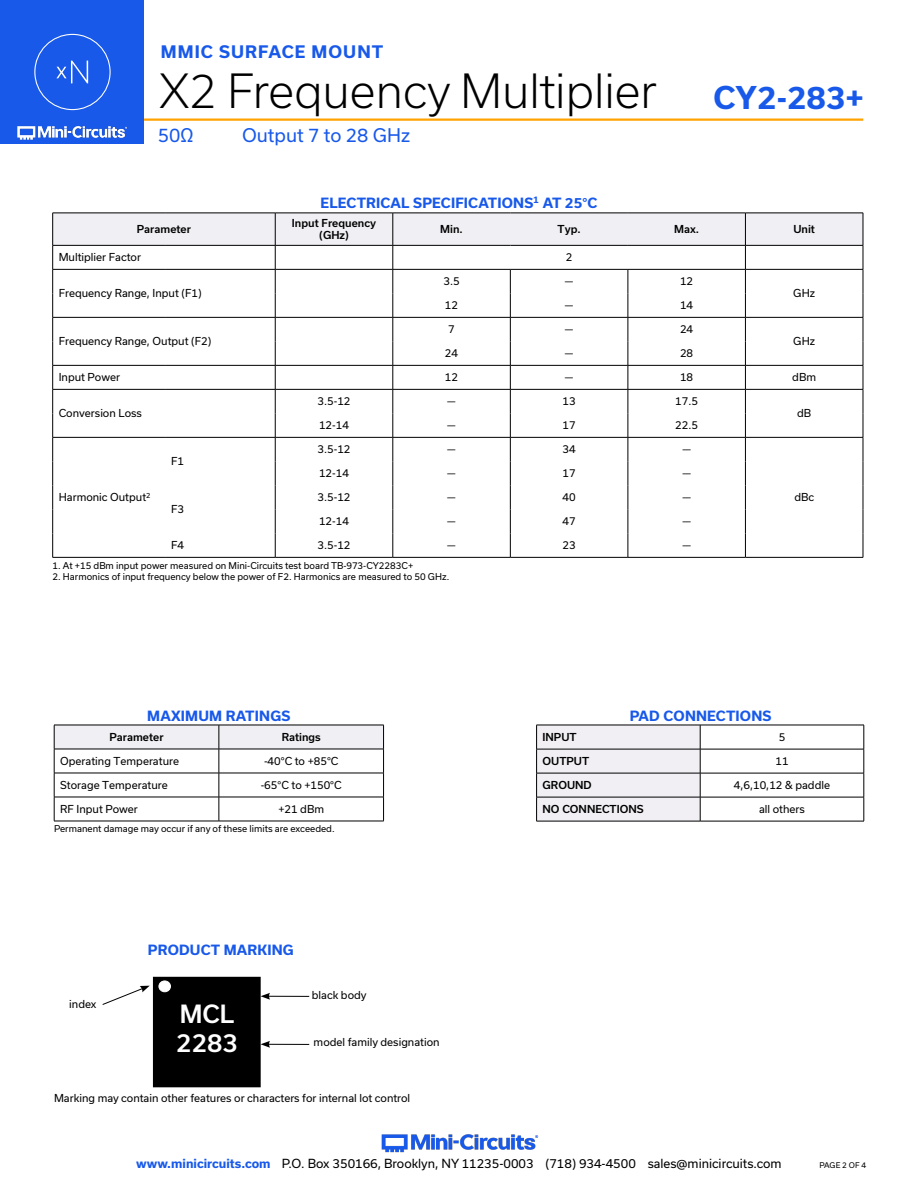
<style>
.page{position:relative;width:918px;height:1188px;background:#fff}
.page>*{position:absolute;margin:0;border:0;box-sizing:border-box;transform-origin:0 0}
.t1{font:300 45px "Usual";color:#000}
.t2{font:700 30px "Usual";color:#1859ea}
.t3{font:500 24px/28.8px "Usual";color:#fff}
.t4{font:18px "Usual";color:#1859ea}
.t5{font:700 16.5px "Usual";letter-spacing:.065em;color:#1859ea}
.t6{font:700 13.5px "Usual";letter-spacing:.015em;color:#1859ea}
.t7{font:12px "Usual";color:#000}
.t8{font:10.5px "Usual";color:#000}
.t9{font:500 10.5px/12.6px "Usual";color:#000;text-align:center}
.t10{font:9px "Usual";color:#000}
.t11{font:7.5px "Usual";color:#000}
.s1{font-weight:700;color:#1859ea}
</style>
<div class="page">
<img style="left:381px;top:1134px;width:158px;height:19px">
<hr style="left:130px;top:118px;width:733px;height:3px;background:#ffa300">
<div style="left:0;top:0;width:144px;height:144px;background:#1859ea"></div>
<img style="left:17px;top:120px;width:128px;height:20px">
<div style="left:34px;top:34px;width:77px;height:76px;border:1px solid #fff;border-radius:50%"></div>
<svg style="left:56px;top:61px;width:32px;height:22px"></svg>
<hr style="left:745px;top:557px;width:118px;height:1px;background:#000">
<hr style="left:165px;top:557px;width:110px;height:1px;background:#000">
<hr style="left:275px;top:557px;width:118px;height:1px;background:#000">
<hr style="left:393px;top:557px;width:117px;height:1px;background:#000">
<hr style="left:510px;top:557px;width:118px;height:1px;background:#000">
<hr style="left:628px;top:557px;width:117px;height:1px;background:#000">
<hr style="left:52px;top:557px;width:113px;height:1px;background:#000">
<svg style="left:52px;top:213px;width:812px;height:344px"></svg>
<hr style="left:52px;top:245px;width:113px;height:1px;background:#000">
<hr style="left:165px;top:245px;width:110px;height:1px;background:#000">
<hr style="left:275px;top:245px;width:118px;height:1px;background:#000">
<hr style="left:393px;top:245px;width:117px;height:1px;background:#000">
<hr style="left:510px;top:245px;width:118px;height:1px;background:#000">
<hr style="left:628px;top:245px;width:117px;height:1px;background:#000">
<hr style="left:745px;top:245px;width:118px;height:1px;background:#000">
<svg style="left:54px;top:725px;width:330px;height:96px"></svg>
<hr style="left:54px;top:821px;width:165px;height:1px;background:#000">
<hr style="left:219px;top:821px;width:165px;height:1px;background:#000">
<hr style="left:700px;top:725px;width:164px;height:1px;background:#000">
<hr style="left:700px;top:749px;width:164px;height:1px;background:#000">
<hr style="left:700px;top:773px;width:164px;height:1px;background:#000">
<hr style="left:700px;top:797px;width:164px;height:1px;background:#000">
<svg style="left:536px;top:725px;width:165px;height:96px"></svg>
<svg style="left:864px;top:725px;width:1px;height:96px"></svg>
<hr style="left:536px;top:821px;width:164px;height:1px;background:#000">
<hr style="left:700px;top:821px;width:164px;height:1px;background:#000">
<div style="left:153px;top:977px;width:107px;height:110px;background:#000"></div>
<div style="left:153px;top:977px;width:108px;height:110px;border:1px solid #000"></div>
<div style="left:159px;top:981px;width:11px;height:11px;background:#fff;border-radius:50%"></div>
<div style="left:159px;top:981px;width:12px;height:11px;border:1px solid #fff;border-radius:50%"></div>
<hr style="left:268px;top:996px;width:41px;height:1px;background:#000">
<svg style="left:261px;top:993px;width:9px;height:7px"></svg>
<hr style="left:268px;top:1044px;width:41px;height:1px;background:#000">
<svg style="left:261px;top:1041px;width:9px;height:7px"></svg>
<svg style="left:102px;top:986px;width:48px;height:19px"></svg>
<h3 class="t5" style="left:161px;top:42px;width:224px">MMIC SURFACE MOUNT</h3>
<h1 class="t1" style="left:159px;top:65px;width:499px">X2 Frequency Multiplier</h1>
<h3 class="t4" style="left:158px;top:125px;width:37px">50Ω</h3>
<h3 class="t4" style="left:242px;top:125px;width:170px">Output 7 to 28 GHz</h3>
<p class="t6" style="left:321px;top:195px;width:278px">ELECTRICAL SPECIFICATIONS<sup>1</sup> AT 25°C</p>
<h2 class="t2" style="left:714px;top:80px;width:152px">CY2-283+</h2>
<p class="t9" style="left:137px;top:223px;width:56px">Parameter</p>
<p class="t9" style="left:292px;top:217px;width:86px">Input Frequency (GHz)</p>
<p class="t9" style="left:440px;top:223px;width:24px">Min.</p>
<p class="t9" style="left:558px;top:223px;width:25px">Typ.</p>
<p class="t9" style="left:674px;top:223px;width:26px">Max.</p>
<p class="t9" style="left:793px;top:223px;width:23px">Unit</p>
<p class="t8" style="left:59px;top:251px;width:84px">Multiplier Factor</p>
<p class="t8" style="left:566px;top:251px;width:8px">2</p>
<p class="t8" style="left:59px;top:287px;width:144px">Frequency Range, Input (F1)</p>
<p class="t8" style="left:443px;top:275px;width:18px">3.5</p>
<p class="t8" style="left:565px;top:275px;width:10px">—</p>
<p class="t8" style="left:680px;top:275px;width:15px">12</p>
<p class="t8" style="left:793px;top:287px;width:23px">GHz</p>
<p class="t8" style="left:445px;top:299px;width:15px">12</p>
<p class="t8" style="left:565px;top:299px;width:10px">—</p>
<p class="t8" style="left:680px;top:299px;width:15px">14</p>
<p class="t8" style="left:59px;top:335px;width:154px">Frequency Range, Output (F2)</p>
<p class="t8" style="left:448px;top:323px;width:8px">7</p>
<p class="t8" style="left:565px;top:323px;width:10px">—</p>
<p class="t8" style="left:680px;top:323px;width:15px">24</p>
<p class="t8" style="left:445px;top:347px;width:15px">24</p>
<p class="t8" style="left:565px;top:347px;width:10px">—</p>
<p class="t8" style="left:680px;top:347px;width:15px">28</p>
<p class="t8" style="left:793px;top:335px;width:23px">GHz</p>
<p class="t8" style="left:59px;top:371px;width:63px">Input Power</p>
<p class="t8" style="left:445px;top:371px;width:15px">12</p>
<p class="t8" style="left:565px;top:371px;width:10px">—</p>
<p class="t8" style="left:680px;top:371px;width:15px">18</p>
<p class="t8" style="left:792px;top:371px;width:25px">dBm</p>
<p class="t8" style="left:59px;top:407px;width:85px">Conversion Loss</p>
<p class="t8" style="left:318px;top:395px;width:35px">3.5-12</p>
<p class="t8" style="left:447px;top:395px;width:10px">—</p>
<p class="t8" style="left:563px;top:395px;width:15px">13</p>
<p class="t8" style="left:675px;top:395px;width:24px">17.5</p>
<p class="t8" style="left:797px;top:407px;width:16px">dB</p>
<p class="t8" style="left:319px;top:419px;width:31px">12-14</p>
<p class="t8" style="left:447px;top:419px;width:10px">—</p>
<p class="t8" style="left:563px;top:419px;width:15px">17</p>
<p class="t8" style="left:675px;top:419px;width:24px">22.5</p>
<p class="t8" style="left:59px;top:491px;width:93px">Harmonic Output<sup>2</sup></p>
<p class="t8" style="left:171px;top:455px;width:14px">F1</p>
<p class="t8" style="left:171px;top:503px;width:14px">F3</p>
<p class="t8" style="left:318px;top:443px;width:35px">3.5-12</p>
<p class="t8" style="left:447px;top:443px;width:10px">—</p>
<p class="t8" style="left:563px;top:443px;width:15px">34</p>
<p class="t8" style="left:682px;top:443px;width:10px">—</p>
<p class="t8" style="left:319px;top:467px;width:31px">12-14</p>
<p class="t8" style="left:447px;top:467px;width:10px">—</p>
<p class="t8" style="left:563px;top:467px;width:15px">17</p>
<p class="t8" style="left:682px;top:467px;width:10px">—</p>
<p class="t8" style="left:318px;top:491px;width:35px">3.5-12</p>
<p class="t8" style="left:447px;top:491px;width:10px">—</p>
<p class="t8" style="left:563px;top:491px;width:15px">40</p>
<p class="t8" style="left:682px;top:491px;width:10px">—</p>
<p class="t8" style="left:319px;top:515px;width:31px">12-14</p>
<p class="t8" style="left:447px;top:515px;width:10px">—</p>
<p class="t8" style="left:563px;top:515px;width:15px">47</p>
<p class="t8" style="left:682px;top:515px;width:10px">—</p>
<p class="t8" style="left:171px;top:539px;width:14px">F4</p>
<p class="t8" style="left:318px;top:539px;width:35px">3.5-12</p>
<p class="t8" style="left:447px;top:539px;width:10px">—</p>
<p class="t8" style="left:563px;top:539px;width:15px">23</p>
<p class="t8" style="left:682px;top:539px;width:10px">—</p>
<p class="t10" style="left:52px;top:561px;width:362px">1. At +15 dBm input power measured on Mini-Circuits test board TB-973-CY2283C+</p>
<p class="t10" style="left:52px;top:571px;width:398px">2. Harmonics of input frequency below the power of F2. Harmonics are measured to 50 GHz.</p>
<p class="t8" style="left:794px;top:491px;width:21px">dBc</p>
<p class="t6" style="left:147px;top:708px;width:145px">MAXIMUM RATINGS</p>
<p class="t6" style="left:630px;top:708px;width:143px">PAD CONNECTIONS</p>
<p class="t9" style="left:109px;top:731px;width:56px">Parameter</p>
<p class="t9" style="left:282px;top:731px;width:41px">Ratings</p>
<p class="t8" style="left:60px;top:755px;width:120px">Operating Temperature</p>
<p class="t8" style="left:264px;top:755px;width:76px">-40°C to +85°C</p>
<p class="t8" style="left:60px;top:779px;width:109px">Storage Temperature</p>
<p class="t8" style="left:261px;top:779px;width:83px">-65°C to +150°C</p>
<p class="t8" style="left:60px;top:803px;width:79px">RF Input Power</p>
<p class="t8" style="left:278px;top:803px;width:47px">+21 dBm</p>
<p class="t10" style="left:54px;top:824px;width:282px">Permanent damage may occur if any of these limits are exceeded.</p>
<p class="t8" style="left:69px;top:998px;width:29px">index</p>
<p class="t6" style="left:148px;top:942px;width:147px">PRODUCT MARKING</p>
<h3 class="t3" style="left:176px;top:999px;width:63px">MCL<br>2283</h3>
<p class="t8" style="left:312px;top:989px;width:56px">black body</p>
<p class="t8" style="left:314px;top:1036px;width:128px">model family designation</p>
<p class="t8" style="left:54px;top:1092px;width:358px">Marking may contain other features or characters for internal lot control</p>
<p class="t9" style="left:543px;top:731px;width:36px">INPUT</p>
<p class="t8" style="left:779px;top:731px;width:8px">5</p>
<p class="t9" style="left:543px;top:755px;width:48px">OUTPUT</p>
<p class="t8" style="left:775px;top:755px;width:15px">11</p>
<p class="t9" style="left:543px;top:779px;width:51px">GROUND</p>
<p class="t8" style="left:734px;top:779px;width:98px">4,6,10,12 &amp; paddle</p>
<p class="t9" style="left:543px;top:803px;width:102px">NO CONNECTIONS</p>
<p class="t8" style="left:759px;top:803px;width:47px">all others</p>
<p class="t7" style="left:136px;top:1157px;width:647px"><span class="s1">www.minicircuits.com</span> P.O. Box 350166, Brooklyn, NY 11235-0003 (718) 934-4500 sales@minicircuits.com</p>
<p class="t11" style="left:819px;top:1161px;width:48px">PAGE 2 OF 4</p>
</div>
